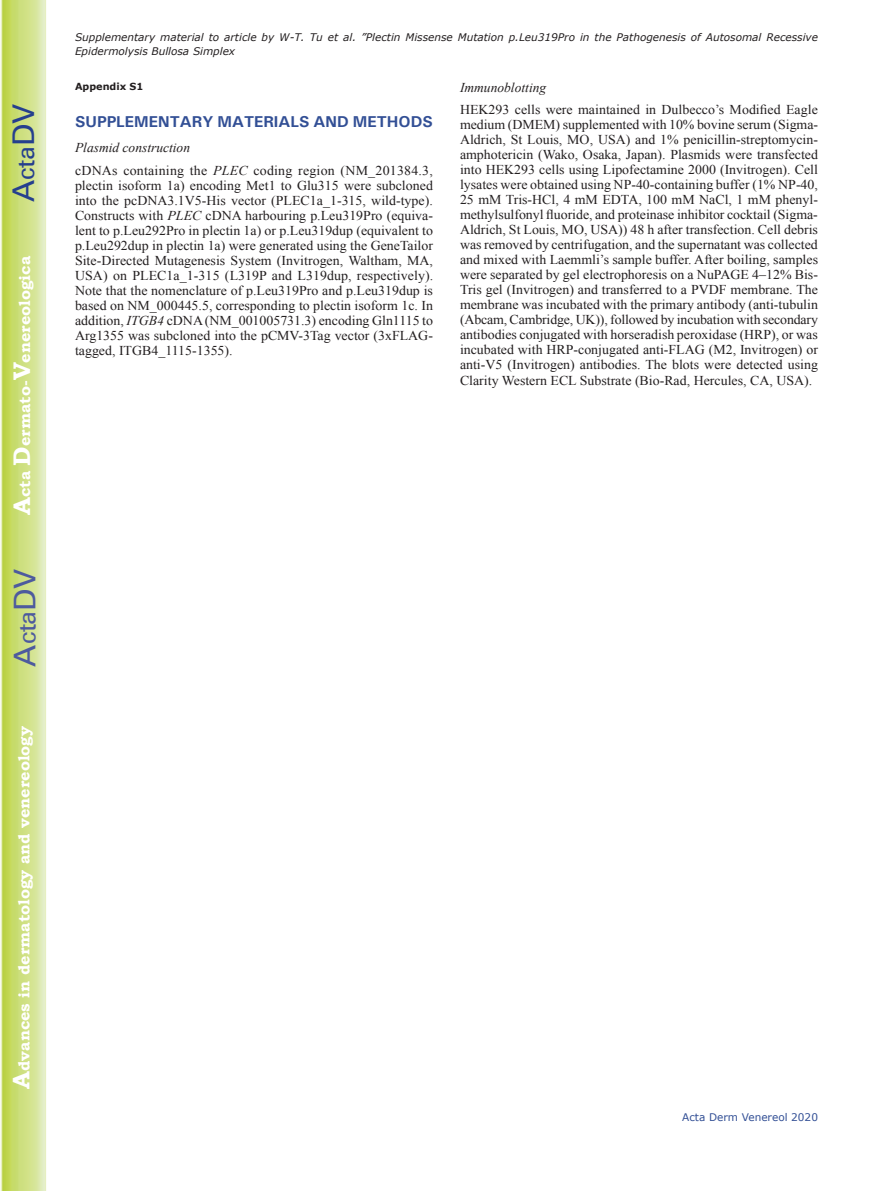
<style>
.page{position:relative;width:893px;height:1191px;background:#fff}
.page>*{position:absolute;margin:0;border:0;box-sizing:border-box;transform-origin:0 0}
.t1{font:30px "Univers";color:#4d5a9e}
.t2{font:30px "Univers";color:#253f8e}
.t3{font:700 15.75px "Bookman Old Style";color:#fff}
.t4{font:700 15.75px "Univers";color:#324f95}
.t5{font:13.5px/15px "Times New Roman";color:#231f20;text-align:justify}
.t6{font:italic 13.5px "Times New Roman";color:#231f20}
.t7{font:italic 10.5px/13.5px "Verdana";color:#231f20}
.t8{font:10.5px "Verdana";color:#324f95}
.t9{font:700 9.75px "Verdana";color:#231f20}
.s1{font-size:24px}
.s2{font-style:italic}
</style>
<div class="page">
<svg style="left:1px;top:0;width:45px;height:1191px;background:#cfe084"></svg>
<h1 class="t2" style="left:6px;top:202px;width:100px;rotate:-90deg">A<span class="s1">cta</span>DV</h1>
<p class="t3" style="left:15px;top:515px;width:260px;rotate:-90deg"><span class="s1">A</span>cta <span class="s1">D</span>ermato-<span class="s1">V</span>enereologica</p>
<h1 class="t1" style="left:7px;top:666px;width:100px;rotate:-90deg">A<span class="s1">cta</span>DV</h1>
<p class="t3" style="left:15px;top:1088px;width:364px;rotate:-90deg"><span class="s1">A</span>dvances in dermatology and venereology</p>
<p class="t7" style="left:75px;top:31px;width:744px">Supplementary material to article by W-T. Tu et al. ”Plectin Missense Mutation p.Leu319Pro in the Pathogenesis of Autosomal Recessive<br>Epidermolysis Bullosa Simplex</p>
<p class="t9" style="left:75px;top:80px;width:70px">Appendix S1</p>
<p class="t4" style="left:75px;top:111px;width:360px">SUPPLEMENTARY MATERIALS AND METHODS</p>
<p class="t5" style="left:75px;top:136px;width:359px;line-height:22.5px"><span class="s2">Plasmid construction<br></span>cDNAs containing the <span class="s2">PLEC</span> coding region (NM_201384.3,</p>
<p class="t5" style="left:75px;top:178px;width:360px">plectin isoform 1a) encoding Met1 to Glu315 were subcloned into the pcDNA3.1V5-His vector (PLEC1a_1-315, wild-type).<br>Constructs with <span class="s2">PLEC</span> cDNA harbouring p.Leu319Pro (equiva&shy;lent to p.Leu292Pro in plectin 1a) or p.Leu319dup (equivalent to p.Leu292dup in plectin 1a) were generated using the GeneTailor Site-Directed Mutagenesis System (Invitrogen, Waltham, MA, USA) on PLEC1a_1-315 (L319P and L319dup, respectively).<br>Note that the nomenclature of p.Leu319Pro and p.Leu319dup is based on NM_000445.5, corresponding to plectin isoform 1c. In addition, <span class="s2">ITGB4</span> cDNA (NM_001005731.3) encoding Gln1115 to Arg1355 was subcloned into the pCMV-3Tag vector (3xFLAG&shy;tagged, ITGB4_1115-1355).</p>
<p class="t6" style="left:460px;top:78px;width:88px">Immunoblotting</p>
<p class="t5" style="left:460px;top:102px;width:360px">HEK293 cells were maintained in Dulbecco’s Modified Eagle medium (DMEM) supplemented with 10% bovine serum (Sigma-Aldrich, St Louis, MO, USA) and 1% penicillin-streptomycin&shy;amphotericin (Wako, Osaka, Japan). Plasmids were transfected into HEK293 cells using Lipofectamine 2000 (Invitrogen). Cell lysates were obtained using NP-40-containing buffer (1% NP-40, 25 mM Tris-HCl, 4 mM EDTA, 100 mM NaCl, 1 mM phenyl&shy;methylsulfonyl fluoride, and proteinase inhibitor cocktail (Sigma-Aldrich, St Louis, MO, USA)) 48 h after transfection. Cell debris was removed by centrifugation, and the supernatant was collected and mixed with Laemmli’s sample buffer. After boiling, samples were separated by gel electrophoresis on a NuPAGE 4–12% Bis-Tris gel (Invitrogen) and transferred to a PVDF membrane. The membrane was incubated with the primary antibody (anti-tubulin (Abcam, Cambridge, UK)), followed by incubation with secondary antibodies conjugated with horseradish peroxidase (HRP), or was incubated with HRP-conjugated anti-FLAG (M2, Invitrogen) or anti-V5 (Invitrogen) antibodies. The blots were detected using Clarity Western ECL Substrate (Bio-Rad, Hercules, CA, USA).</p>
<p class="t8" style="left:682px;top:1110px;width:137px">Acta Derm Venereol 2020</p>
</div>
